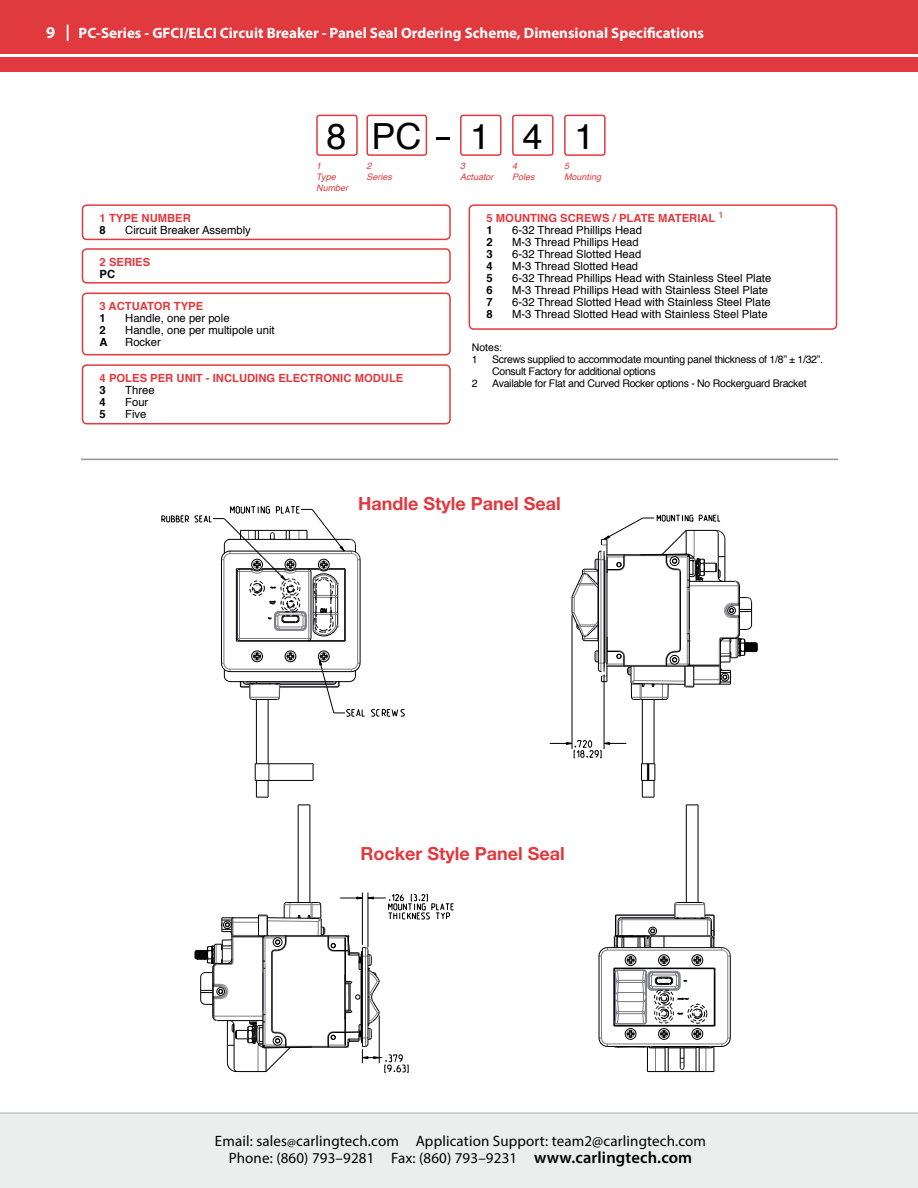
<style>
.page{position:relative;width:918px;height:1188px;background:#fff}
.page>*{position:absolute;margin:0;border:0;box-sizing:border-box;transform-origin:0 0}
.t1{font:36px "Helvetica";color:#000}
.t2{font:700 18px "Helvetica Neue";color:#e03a3e}
.t3{font:15px/16.8px "Myriad Pro";letter-spacing:.01em;color:#000;text-align:center}
.t4{font:700 15px "Myriad Pro";color:#fff}
.t5{font:11.25px "Helvetica";color:#000}
.t6{font:700 11.25px/12px "Helvetica";color:#e03a3e}
.t7{font:700 11.25px "Helvetica";color:#000}
.t8{font:10.5px/12px "Helvetica";letter-spacing:-.025em;color:#000}
.t9{font:italic 9px/10.8px "Helvetica";color:#e03a3e}
.s1{font-size:16.5px}
.s2{color:#000}
.s3{font-size:12px}
.s4{font-weight:600;font-size:16.5px}
</style>
<div class="page">
<div style="left:0;top:1112px;width:918px;height:76px;background:#eceded"></div>
<hr style="left:0;top:1112px;width:918px;height:2px;background:#c7c8ca">
<div style="left:0;top:57px;width:918px;height:15px;background:#e13a3e"></div>
<div style="left:0;top:0;width:918px;height:54px;background:#e13a3e"></div>
<div style="left:366px;top:115px;width:61px;height:41px;border:2px solid #e03a3e;border-radius:2px"></div>
<div style="left:460px;top:115px;width:42px;height:41px;border:2px solid #e03a3e;border-radius:2px"></div>
<div style="left:512px;top:115px;width:42px;height:41px;border:2px solid #e03a3e;border-radius:2px"></div>
<div style="left:564px;top:115px;width:42px;height:41px;border:2px solid #e03a3e;border-radius:2px"></div>
<div style="left:316px;top:115px;width:42px;height:41px;border:2px solid #e03a3e;border-radius:2px"></div>
<div style="left:82px;top:248px;width:369px;height:36px;border:2px solid #e03a3e;border-radius:4px"></div>
<div style="left:82px;top:204px;width:369px;height:36px;border:2px solid #e03a3e;border-radius:4px"></div>
<div style="left:469px;top:204px;width:368px;height:126px;border:2px solid #e03a3e;border-radius:4px"></div>
<div style="left:82px;top:293px;width:369px;height:62px;border:2px solid #e03a3e;border-radius:4px"></div>
<div style="left:82px;top:364px;width:369px;height:60px;border:2px solid #e03a3e;border-radius:4px"></div>
<svg style="left:436px;top:137px;width:14px;height:2px"></svg>
<svg style="left:371px;top:709px;width:34px;height:8px"></svg>
<hr style="left:224px;top:560px;width:1px;height:103px;background:#7b7b85">
<hr style="left:280px;top:686px;width:58px;height:1px;background:#7b7b85">
<hr style="left:247px;top:683px;width:86px;height:1px;background:#7b7b85">
<hr style="left:247px;top:682px;width:86px;height:1px;background:#7b7b85">
<hr style="left:230px;top:669px;width:122px;height:1px;background:#7b7b85">
<hr style="left:357px;top:560px;width:1px;height:103px;background:#7b7b85">
<div style="left:253px;top:652px;width:8px;height:8px;border:1px solid #7b7b85;border-radius:50%"></div>
<hr style="left:572px;top:615px;width:1px;height:134px;background:#000">
<svg style="left:550px;top:740px;width:76px;height:18px"></svg>
<hr style="left:604px;top:674px;width:1px;height:75px;background:#000">
<hr style="left:362px;top:892px;width:1px;height:53px;background:#000">
<hr style="left:368px;top:892px;width:1px;height:55px;background:#000">
<hr style="left:255px;top:780px;width:58px;height:1px;background:#000">
<hr style="left:255px;top:763px;width:58px;height:1px;background:#000">
<hr style="left:221px;top:560px;width:1px;height:103px;background:#000">
<hr style="left:256px;top:699px;width:1px;height:65px;background:#000">
<hr style="left:268px;top:699px;width:1px;height:65px;background:#000">
<svg style="left:255px;top:764px;width:15px;height:34px"></svg>
<hr style="left:280px;top:687px;width:58px;height:1px;background:#000">
<hr style="left:280px;top:684px;width:53px;height:1px;background:#000">
<hr style="left:230px;top:681px;width:120px;height:1px;background:#000">
<hr style="left:230px;top:671px;width:122px;height:1px;background:#000">
<svg style="left:254px;top:653px;width:7px;height:7px"></svg>
<svg style="left:287px;top:653px;width:7px;height:7px"></svg>
<svg style="left:313px;top:764px;width:1px;height:16px"></svg>
<hr style="left:236px;top:641px;width:109px;height:1px;background:#000">
<hr style="left:360px;top:560px;width:1px;height:103px;background:#000">
<hr style="left:642px;top:699px;width:1px;height:65px;background:#000">
<hr style="left:654px;top:699px;width:1px;height:65px;background:#000">
<svg style="left:641px;top:763px;width:15px;height:35px"></svg>
<hr style="left:686px;top:805px;width:1px;height:98px;background:#000">
<hr style="left:698px;top:805px;width:1px;height:98px;background:#000">
<svg style="left:686px;top:805px;width:12px;height:1px"></svg>
<hr style="left:298px;top:805px;width:1px;height:98px;background:#000">
<hr style="left:310px;top:805px;width:1px;height:98px;background:#000">
<svg style="left:298px;top:805px;width:12px;height:1px"></svg>
<svg style="left:221px;top:663px;width:10px;height:19px"></svg>
<div style="left:251px;top:651px;width:12px;height:11px;border:1px solid #000;border-radius:50%"></div>
<div style="left:285px;top:651px;width:11px;height:11px;border:1px solid #000;border-radius:50%"></div>
<div style="left:318px;top:651px;width:12px;height:11px;border:1px solid #000;border-radius:50%"></div>
<svg style="left:240px;top:681px;width:41px;height:20px"></svg>
<svg style="left:318px;top:653px;width:47px;height:64px"></svg>
<svg style="left:161px;top:506px;width:200px;height:135px"></svg>
<svg style="left:572px;top:514px;width:186px;height:187px"></svg>
<svg style="left:598px;top:901px;width:133px;height:171px"></svg>
<svg style="left:194px;top:893px;width:260px;height:180px"></svg>
<hr style="left:81px;top:459px;width:757px;height:1px;background:#939598">
<h3 class="t4" style="left:46px;top:23px;width:659px"><span class="s1">9 |</span> PC-Series - GFCI/ELCI Circuit Breaker - Panel Seal Ordering Scheme, Dimensional Specifications</h3>
<h1 class="t1" style="left:326px;top:108px;width:96px">8 PC</h1>
<h1 class="t1" style="left:470px;top:108px;width:126px">141</h1>
<p class="t9" style="left:316px;top:161px;width:34px">1<br>Type<br>Number</p>
<p class="t9" style="left:366px;top:161px;width:27px">2<br>Series</p>
<p class="t9" style="left:460px;top:161px;width:35px">3<br>Actuator</p>
<p class="t9" style="left:512px;top:161px;width:24px">4<br>Poles</p>
<p class="t9" style="left:564px;top:161px;width:39px">5<br>Mounting</p>
<p class="t6" style="left:100px;top:212px;width:93px">1 TYPE NUMBER</p>
<p class="t7" style="left:100px;top:221px;width:8px">8</p>
<p class="t5" style="left:125px;top:221px;width:127px">Circuit Breaker Assembly</p>
<p class="t6" style="left:100px;top:256px;width:52px">2 SERIES</p>
<p class="t7" style="left:100px;top:265px;width:17px">PC</p>
<p class="t6" style="left:100px;top:300px;width:105px">3 ACTUATOR TYPE</p>
<p class="t7" style="left:100px;top:309px;width:8px">1</p>
<p class="t5" style="left:125px;top:310px;width:106px">Handle, one per pole</p>
<p class="t7" style="left:100px;top:321px;width:8px">2</p>
<p class="t5" style="left:125px;top:322px;width:151px">Handle, one per multipole unit</p>
<p class="t7" style="left:100px;top:333px;width:10px">A</p>
<p class="t5" style="left:125px;top:334px;width:37px">Rocker</p>
<p class="t6" style="left:100px;top:372px;width:305px">4 POLES PER UNIT - INCLUDING ELECTRONIC MODULE</p>
<p class="t7" style="left:100px;top:381px;width:8px">3</p>
<p class="t5" style="left:125px;top:381px;width:31px">Three</p>
<p class="t7" style="left:100px;top:393px;width:8px">4</p>
<p class="t5" style="left:125px;top:393px;width:25px">Four</p>
<p class="t7" style="left:100px;top:405px;width:8px">5</p>
<p class="t5" style="left:125px;top:405px;width:23px">Five</p>
<p class="t6" style="left:487px;top:212px;width:238px">5 MOUNTING SCREWS / PLATE MATERIAL <sup>1<br></sup><span class="s2">1</span></p>
<p class="t5" style="left:512px;top:221px;width:131px">6-32 Thread Phillips Head</p>
<p class="t7" style="left:487px;top:233px;width:8px">2</p>
<p class="t5" style="left:512px;top:233px;width:128px">M-3 Thread Phillips Head</p>
<p class="t7" style="left:487px;top:245px;width:8px">3</p>
<p class="t5" style="left:512px;top:245px;width:131px">6-32 Thread Slotted Head</p>
<p class="t7" style="left:487px;top:257px;width:8px">4</p>
<p class="t5" style="left:512px;top:257px;width:128px">M-3 Thread Slotted Head</p>
<p class="t7" style="left:487px;top:269px;width:8px">5</p>
<p class="t5" style="left:512px;top:269px;width:261px">6-32 Thread Phillips Head with Stainless Steel Plate</p>
<p class="t7" style="left:487px;top:281px;width:8px">6</p>
<p class="t5" style="left:512px;top:281px;width:258px">M-3 Thread Phillips Head with Stainless Steel Plate</p>
<p class="t7" style="left:487px;top:293px;width:8px">7</p>
<p class="t5" style="left:512px;top:293px;width:260px">6-32 Thread Slotted Head with Stainless Steel Plate</p>
<p class="t7" style="left:487px;top:305px;width:8px">8</p>
<p class="t5" style="left:512px;top:305px;width:257px">M-3 Thread Slotted Head with Stainless Steel Plate</p>
<p class="t8" style="left:472px;top:342px;width:32px">Notes:<br>1</p>
<p class="t8" style="left:492px;top:354px;width:332px">Screws supplied to accommodate mounting panel thickness of 1/8” ± 1/32”.<br>Consult Factory for additional options</p>
<p class="t8" style="left:472px;top:378px;width:7px">2</p>
<p class="t8" style="left:492px;top:378px;width:316px">Available for Flat and Curved Rocker options - No Rockerguard Bracket</p>
<h2 class="t2" style="left:358px;top:490px;width:204px">Handle Style Panel Seal</h2>
<h2 class="t2" style="left:360px;top:839px;width:206px">Rocker Style Panel Seal</h2>
<h3 class="t3" style="left:215px;top:1132px;width:493px">Email: sales<span class="s3">@</span>carlingtech.com Application Support: team2@carlingtech.com<br>Phone: (860) 793–9281 Fax: (860) 793–9231 <span class="s4">www.carlingtech.com</span></h3>
</div>
